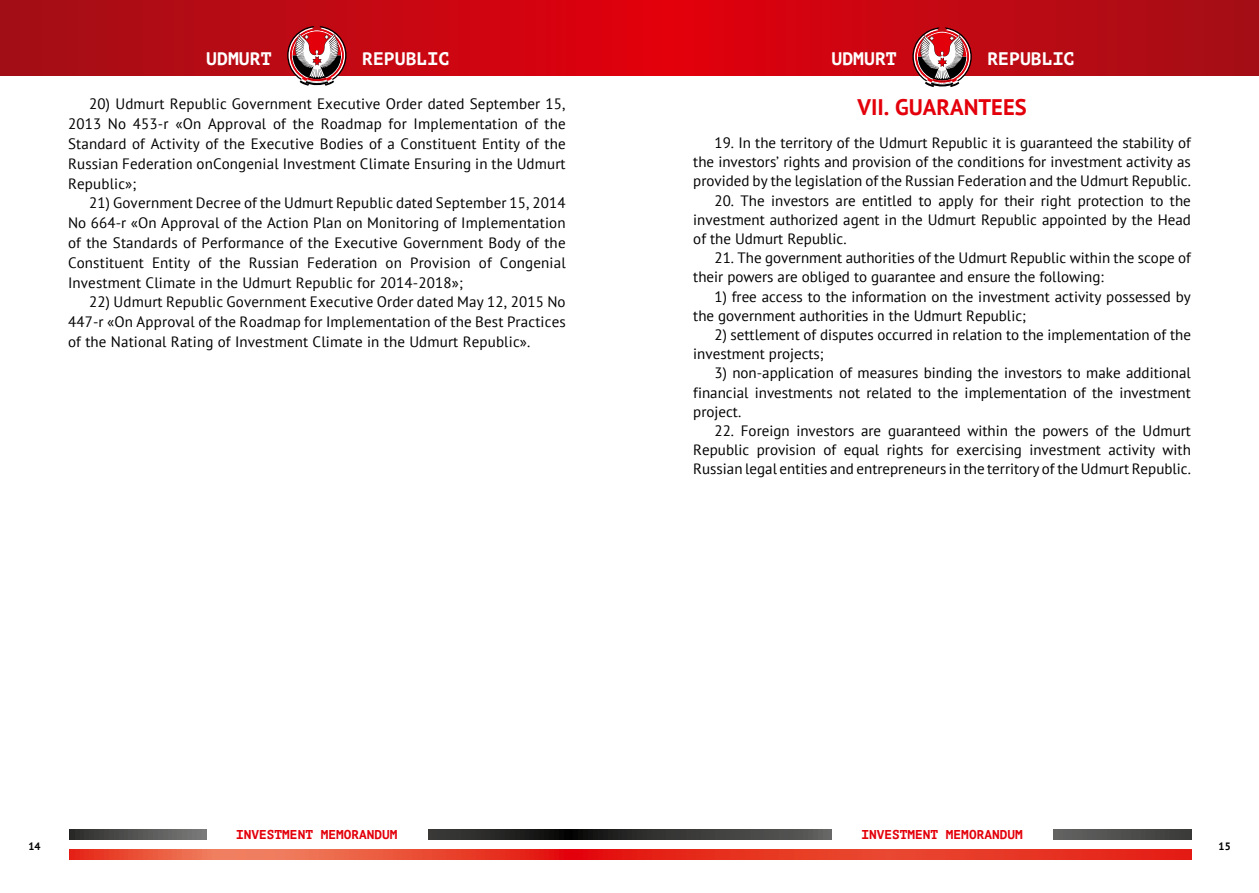
<style>
.page{position:relative;width:1259px;height:893px;background:#fff}
.page>*{position:absolute;margin:0;border:0;box-sizing:border-box;transform-origin:0 0}
.t1{font:700 22.5px "PT Sans";color:#e3000b}
.t2{font:700 18.15px "PT Mono";color:#fff}
.t3{font:15px/19.2px "PT Sans";color:#000;text-align:justify}
.t4{font:700 12.75px "PT Mono";color:#e3000b}
.t5{font:700 10.65px "PT Sans";color:#000}
</style>
<div class="page">
<svg style="left:69px;top:850px;width:1122px;height:9px;background:#e83e2c"></svg>
<svg style="left:69px;top:829px;width:1122px;height:10px;background:#3f3f3e"></svg>
<div style="left:207px;top:806px;width:220px;height:41px;background:#fff"></div>
<div style="left:832px;top:806px;width:220px;height:41px;background:#fff"></div>
<svg style="left:0;top:0;width:1259px;height:75px;background:#c10711"></svg>
<svg style="left:287px;top:26px;width:59px;height:60px"></svg>
<svg style="left:912px;top:27px;width:59px;height:60px"></svg>
<p class="t2" style="left:206px;top:48px;width:67px">UDMURT</p>
<p class="t2" style="left:362px;top:48px;width:89px">REPUBLIC</p>
<p class="t2" style="left:831px;top:48px;width:67px">UDMURT</p>
<p class="t2" style="left:987px;top:48px;width:89px">REPUBLIC</p>
<p class="t3" style="left:68px;top:94px;width:499px;line-height:19.8px;text-indent:21px">20) Udmurt Republic Government Executive Order dated September 15, 2013 No 453-r «On Approval of the Roadmap for Implementation of the Standard of Activity of the Executive Bodies of a Constituent Entity of the Russian Federation onCongenial Investment Climate Ensuring in the Udmurt Republic»;</p>
<p class="t3" style="left:68px;top:193px;width:499px;line-height:19.8px;text-indent:21px">21) Government Decree of the Udmurt Republic dated September 15, 2014<br>No 664-r «On Approval of the Action Plan on Monitoring of Implementation of the Standards of Performance of the Executive Government Body of the Constituent Entity of the Russian Federation on Provision of Congenial Investment Climate in the Udmurt Republic for 2014-2018»;</p>
<p class="t3" style="left:68px;top:292px;width:499px;line-height:19.8px;text-indent:21px">22) Udmurt Republic Government Executive Order dated May 12, 2015 No 447-r «On Approval of the Roadmap for Implementation of the Best Practices of the National Rating of Investment Climate in the Udmurt Republic».</p>
<h1 class="t1" style="left:857px;top:92px;width:171px">VII. GUARANTEES</h1>
<p class="t3" style="left:693px;top:133px;width:499px;text-indent:21px">19. In the territory of the Udmurt Republic it is guaranteed the stability of the investors’ rights and provision of the conditions for investment activity as provided by the legislation of the Russian Federation and the Udmurt Republic.</p>
<p class="t3" style="left:693px;top:190px;width:499px;text-indent:21px">20. The investors are entitled to apply for their right protection to the investment authorized agent in the Udmurt Republic appointed by the Head of the Udmurt Republic.</p>
<p class="t3" style="left:693px;top:248px;width:499px;text-indent:21px">21. The government authorities of the Udmurt Republic within the scope of their powers are obliged to guarantee and ensure the following:</p>
<p class="t3" style="left:693px;top:286px;width:499px;text-indent:21px">1) free access to the information on the investment activity possessed by the government authorities in the Udmurt Republic;</p>
<p class="t3" style="left:693px;top:325px;width:499px;text-indent:21px">2) settlement of disputes occurred in relation to the implementation of the investment projects;</p>
<p class="t3" style="left:693px;top:363px;width:499px;text-indent:21px">3) non-application of measures binding the investors to make additional financial investments not related to the implementation of the investment project.</p>
<p class="t3" style="left:693px;top:421px;width:499px;text-indent:21px">22. Foreign investors are guaranteed within the powers of the Udmurt Republic provision of equal rights for exercising investment activity with Russian legal entities and entrepreneurs in the territory of the Udmurt Republic.</p>
<p class="t4" style="left:236px;top:827px;width:163px">INVESTMENT MEMORANDUM</p>
<p class="t4" style="left:861px;top:827px;width:163px">INVESTMENT MEMORANDUM</p>
<p class="t5" style="left:29px;top:840px;width:14px">14</p>
<p class="t5" style="left:1218px;top:840px;width:14px">15</p>
</div>
